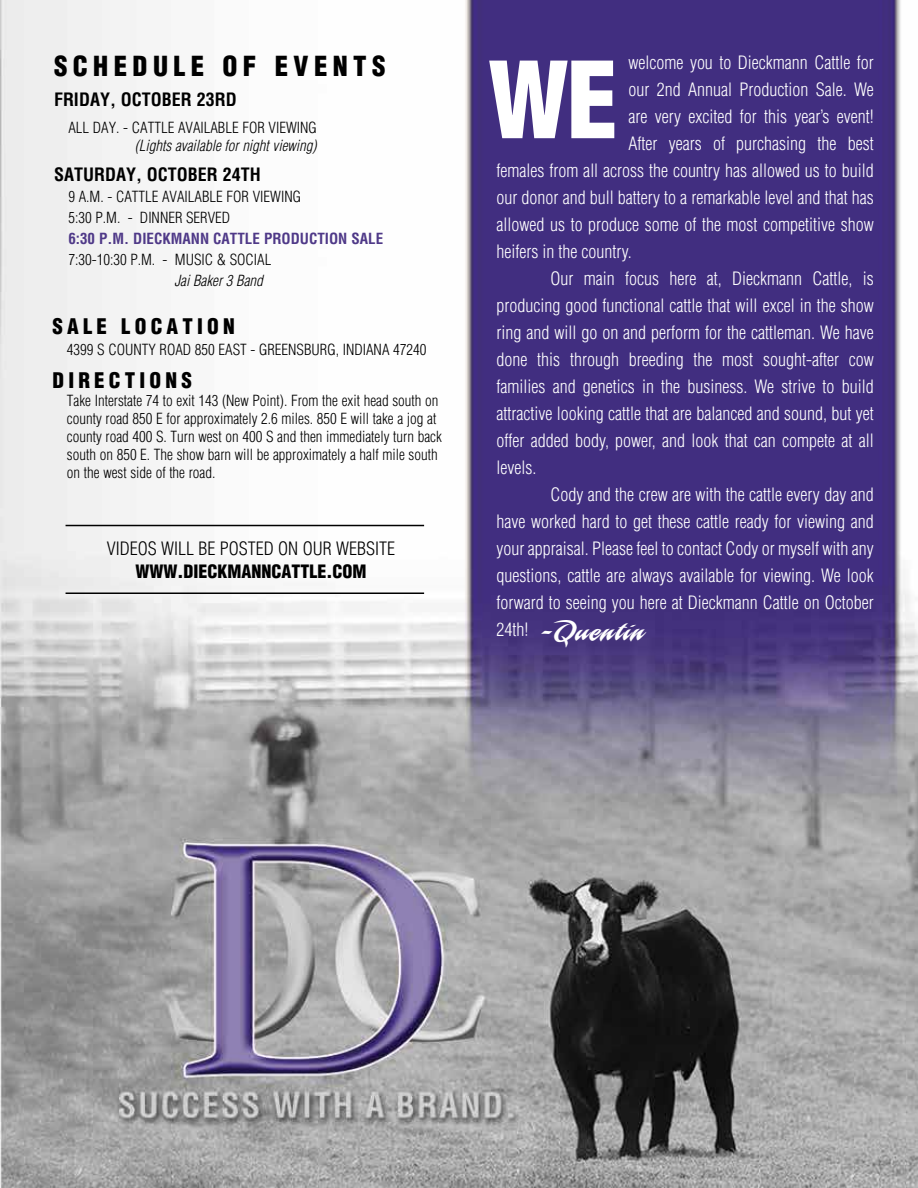
<style>
.page{position:relative;width:918px;height:1188px;background:#fff}
.page>*{position:absolute;margin:0;border:0;box-sizing:border-box;transform-origin:0 0}
.t1{font:900 condensed 103.5px "Helvetica";color:#fff}
.t2{font:900 condensed 27px "Helvetica";letter-spacing:.2em;color:#000}
.t3{font:24px "LHF Piranha Script";letter-spacing:.05em;color:#fff}
.t4{font:900 condensed 21px "Helvetica";letter-spacing:.2em;color:#000}
.t5{font:300 condensed 18px "Helvetica";color:#fff}
.t6{font:700 condensed 18px "Helvetica";color:#000}
.t7{font:300 condensed 18px "Helvetica";color:#000}
.t8{font:900 condensed 18px "Helvetica";color:#000}
.t9{font:300 condensed 15px/18px "Helvetica";color:#000}
.t10{font:italic 300 condensed 15px "Helvetica";color:#000}
.t11{font:700 condensed 15px "Helvetica";color:#4f3988}
</style>
<div class="page">
<img style="left:0;top:0;width:918px;height:1188px">
<hr style="left:66px;top:525px;width:358px;height:1px;background:#000">
<hr style="left:66px;top:592px;width:358px;height:2px;background:#000">
<h2 class="t2" style="left:54px;top:49px;width:333px">SCHEDULE OF EVENTS</h2>
<p class="t6" style="left:54px;top:88px;width:184px">FRIDAY, OCTOBER 23RD</p>
<p class="t9" style="left:68px;top:118px;width:250px">ALL DAY. - CATTLE AVAILABLE FOR VIEWING</p>
<p class="t10" style="left:135px;top:137px;width:184px">(Lights available for night viewing)</p>
<p class="t6" style="left:54px;top:163px;width:208px">SATURDAY, OCTOBER 24TH</p>
<p class="t9" style="left:68px;top:186px;width:234px;line-height:21px">9 A.M. - CATTLE AVAILABLE FOR VIEWING<br>5:30 P.M. - DINNER SERVED</p>
<p class="t11" style="left:68px;top:229px;width:316px">6:30 P.M. DIECKMANN CATTLE PRODUCTION SALE</p>
<p class="t9" style="left:68px;top:250px;width:205px">7:30-10:30 P.M. - MUSIC &amp; SOCIAL</p>
<p class="t10" style="left:174px;top:272px;width:90px">Jai Baker 3 Band</p>
<p class="t4" style="left:52px;top:314px;width:184px">SALE LOCATION</p>
<p class="t9" style="left:67px;top:341px;width:361px">4399 S COUNTY ROAD 850 EAST - GREENSBURG, INDIANA 47240</p>
<p class="t4" style="left:52px;top:368px;width:141px">DIRECTIONS</p>
<p class="t9" style="left:67px;top:392px;width:376px">Take Interstate 74 to exit 143 (New Point). From the exit head south on county road 850 E for approximately 2.6 miles. 850 E will take a jog at county road 400 S. Turn west on 400 S and then immediately turn back south on 850 E. The show barn will be approximately a half mile south on the west side of the road.</p>
<p class="t7" style="left:107px;top:538px;width:290px">VIDEOS WILL BE POSTED ON OUR WEBSITE</p>
<p class="t8" style="left:135px;top:560px;width:233px">WWW.DIECKMANNCATTLE.COM</p>
<h1 class="t1" style="left:488px;top:36px;width:132px">WE</h1>
<p class="t5" style="left:629px;top:51px;width:247px">welcome you to Dieckmann Cattle for</p>
<p class="t5" style="left:629px;top:78px;width:247px">our 2nd Annual Production Sale. We</p>
<p class="t5" style="left:629px;top:105px;width:247px">are very excited for this year’s event!</p>
<p class="t5" style="left:629px;top:132px;width:247px">After years of purchasing the best</p>
<p class="t5" style="left:497px;top:159px;width:379px">females from all across the country has allowed us to build</p>
<p class="t5" style="left:497px;top:186px;width:379px">our donor and bull battery to a remarkable level and that has</p>
<p class="t5" style="left:497px;top:213px;width:379px">allowed us to produce some of the most competitive show</p>
<p class="t5" style="left:497px;top:240px;width:137px">heifers in the country.</p>
<p class="t5" style="left:551px;top:267px;width:325px">Our main focus here at, Dieckmann Cattle, is</p>
<p class="t5" style="left:497px;top:294px;width:379px">producing good functional cattle that will excel in the show</p>
<p class="t5" style="left:497px;top:321px;width:379px">ring and will go on and perform for the cattleman. We have</p>
<p class="t5" style="left:497px;top:348px;width:379px">done this through breeding the most sought-after cow</p>
<p class="t5" style="left:497px;top:375px;width:379px">families and genetics in the business. We strive to build</p>
<p class="t5" style="left:497px;top:402px;width:379px">attractive looking cattle that are balanced and sound, but yet</p>
<p class="t5" style="left:497px;top:429px;width:379px">offer added body, power, and look that can compete at all</p>
<p class="t5" style="left:497px;top:456px;width:41px">levels.</p>
<p class="t5" style="left:551px;top:483px;width:325px">Cody and the crew are with the cattle every day and</p>
<p class="t5" style="left:497px;top:510px;width:379px">have worked hard to get these cattle ready for viewing and</p>
<p class="t5" style="left:497px;top:537px;width:379px">your appraisal. Please feel to contact Cody or myself with any</p>
<p class="t5" style="left:497px;top:564px;width:379px">questions, cattle are always available for viewing. We look</p>
<p class="t5" style="left:497px;top:591px;width:379px">forward to seeing you here at Dieckmann Cattle on October</p>
<h3 class="t3" style="left:497px;top:615px;width:149px"><sup>24th!</sup> -Quentin</h3>
</div>
